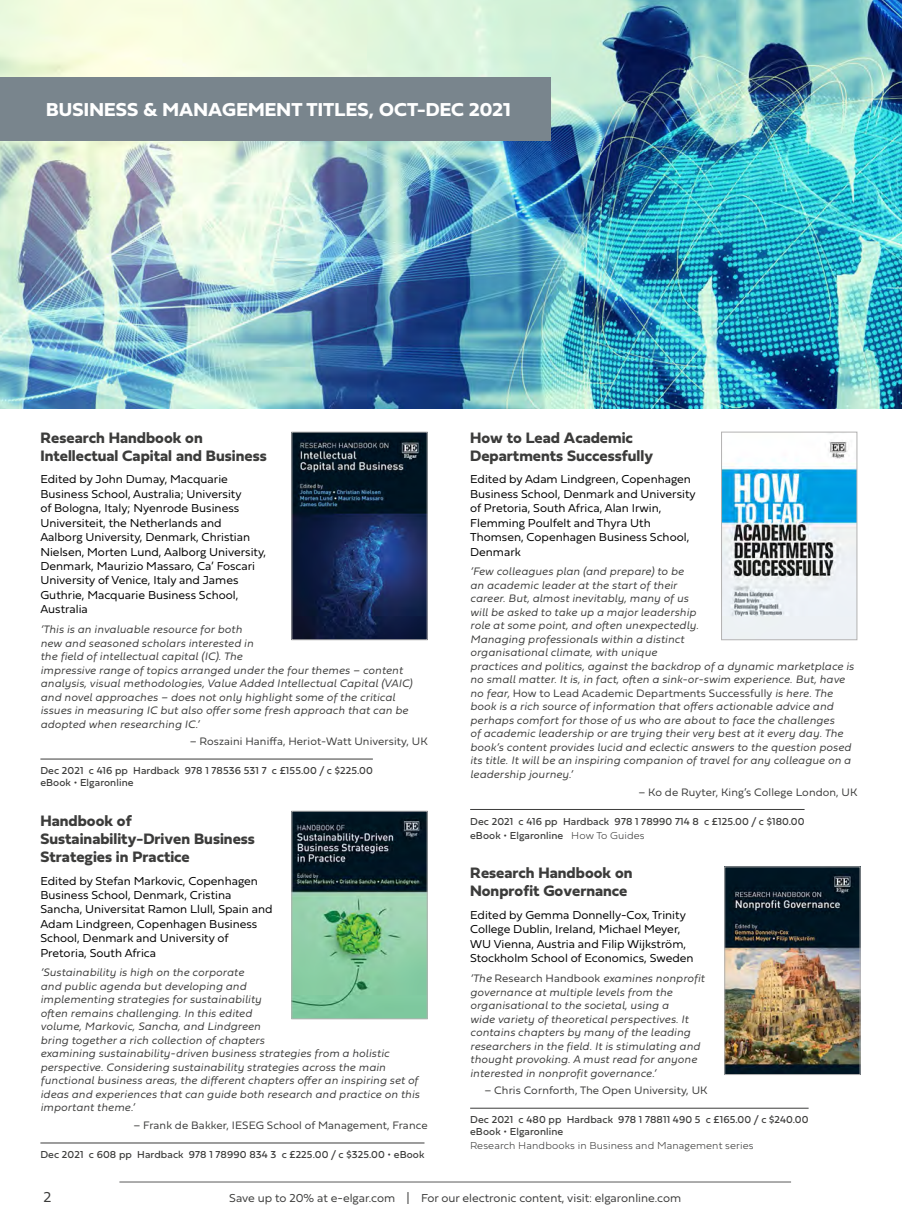
<style>
.page{position:relative;width:902px;height:1225px;background:#fff}
.page>*{position:absolute;margin:0;border:0;box-sizing:border-box;transform-origin:0 0}
.t1{font:700 19.5px "Fieldwork Hum";letter-spacing:.01em;color:#fff}
.t2{font:700 15.75px/18px "Fieldwork Hum";color:#3c3c3b}
.t3{font:15px "Fieldwork Hum Light";color:#3c3c3b}
.t4{font:12px/14.4px "Fieldwork Hum Light";color:#000}
.t5{font:12px "Fieldwork Hum Light";color:#3c3c3b}
.t6{font:italic 300 11.25px/13.5px "Fieldwork";letter-spacing:.01em;color:#3c3c3b}
.t7{font:11.25px "Fieldwork Hum Light";letter-spacing:.01em;color:#3c3c3b}
.t8{font:10.5px/12px "Fieldwork Hum";letter-spacing:.01em;color:#3c3c3b}
.t9{font:100 10.5px "Fieldwork Hum";letter-spacing:.01em;color:#3c3c3b}
.s1{font-family:"Fieldwork";font-weight:300;font-style:italic}
.s2{font-weight:100}
.s3{font-family:"Fieldwork Hum Light";font-weight:400;font-style:normal}
.s4{font-size:18px}
</style>
<div class="page">
<img style="left:0;top:0;width:901px;height:408px">
<hr style="left:119px;top:1181px;width:672px;height:1px;background:#3c3c3b">
<hr style="left:470px;top:809px;width:334px;height:1px;background:#3c3c3b">
<hr style="left:470px;top:1107px;width:338px;height:1px;background:#3c3c3b">
<hr style="left:40px;top:758px;width:333px;height:1px;background:#3c3c3b">
<hr style="left:40px;top:1142px;width:384px;height:1px;background:#3c3c3b">
<img style="left:726px;top:868px;width:132px;height:205px">
<div style="left:724px;top:866px;width:136px;height:209px;border:1px solid #b3b2b2"></div>
<img style="left:293px;top:434px;width:132px;height:204px">
<div style="left:291px;top:432px;width:136px;height:208px;border:1px solid #b3b2b2"></div>
<img style="left:293px;top:813px;width:132px;height:204px">
<div style="left:291px;top:811px;width:136px;height:208px;border:1px solid #b3b2b2"></div>
<img style="left:723px;top:441px;width:132px;height:197px">
<div style="left:721px;top:432px;width:136px;height:208px;border:1px solid #b3b2b2"></div>
<div style="left:0;top:77px;width:550px;height:63px;background:#79858d"></div>
<h1 class="t1" style="left:46px;top:94px;width:466px">BUSINESS &amp; MANAGEMENT TITLES, OCT-DEC 2021</h1>
<h2 class="t2" style="left:40px;top:428px;width:228px">Research Handbook on<br>Intellectual Capital and Business</h2>
<p class="t4" style="left:40px;top:472px;width:227px">Edited by John Dumay, Macquarie Business School, Australia; University<br>of Bologna, Italy; Nyenrode Business Universiteit, the Netherlands and Aalborg University, Denmark, Christian Nielsen, Morten Lund, Aalborg University, Denmark, Maurizio Massaro, Ca’ Foscari University of Venice, Italy and James Guthrie, Macquarie Business School, Australia</p>
<p class="t6" style="left:40px;top:622px;width:373px">‘This is an invaluable resource for both<br>new and seasoned scholars interested in<br>the field of intellectual capital (IC). The<br>impressive range of topics arranged under the four themes – content analysis, visual methodologies, Value Added Intellectual Capital (VAIC) and novel approaches – does not only highlight some of the critical issues in measuring IC but also offer some fresh approach that can be adopted when researching IC.’</p>
<p class="t7" style="left:190px;top:732px;width:239px">– Roszaini Haniffa, Heriot-Watt University, UK</p>
<p class="t8" style="left:40px;top:764px;width:334px">Dec 2021 c 416 pp Hardback 978 1 78536 531 7 c £155.00 / c $225.00 eBook • Elgaronline</p>
<h2 class="t2" style="left:40px;top:810px;width:216px">Handbook of<br>Sustainability-Driven Business<br>Strategies in Practice</h2>
<p class="t4" style="left:40px;top:872px;width:233px">Edited by Stefan Markovic, Copenhagen Business School, Denmark, Cristina Sancha, Universitat Ramon Llull, Spain and Adam Lindgreen, Copenhagen Business School, Denmark and University of Pretoria, South Africa</p>
<p class="t6" style="left:40px;top:965px;width:380px">‘Sustainability is high on the corporate<br>and public agenda but developing and<br>implementing strategies for sustainability<br>often remains challenging. In this edited<br>volume, Markovic, Sancha, and Lindgreen<br>bring together a rich collection of chapters<br>examining sustainability-driven business strategies from a holistic perspective. Considering sustainability strategies across the main functional business areas, the different chapters offer an inspiring set of ideas and experiences that can guide both research and practice on this important theme.’</p>
<p class="t7" style="left:133px;top:1116px;width:296px">– Frank de Bakker, IESEG School of Management, France</p>
<p class="t8" style="left:40px;top:1148px;width:385px">Dec 2021 c 608 pp Hardback 978 1 78990 834 3 c £225.00 / c $325.00 • eBook</p>
<h2 class="t2" style="left:470px;top:428px;width:184px">How to Lead Academic<br>Departments Successfully</h2>
<p class="t4" style="left:470px;top:472px;width:227px">Edited by Adam Lindgreen, Copenhagen<br>Business School, Denmark and University of Pretoria, South Africa, Alan Irwin,<br>Flemming Poulfelt and Thyra Uth<br>Thomsen, Copenhagen Business School,<br>Denmark</p>
<p class="t6" style="left:470px;top:564px;width:385px">‘Few colleagues plan (and prepare) to be<br>an academic leader at the start of their<br>career. But, almost inevitably, many of us<br>will be asked to take up a major leadership<br>role at some point, and often unexpectedly.<br>Managing professionals within a distinct<br>organisational climate, with unique<br>practices and politics, against the backdrop of a dynamic marketplace is no small matter. It is, in fact, often a sink-or-swim experience. But, have</p>
<p class="t7" style="left:470px;top:684px;width:364px"><span class="s1">no fear,</span> How to Lead Academic Departments Successfully <span class="s1">is here. The</span></p>
<p class="t6" style="left:470px;top:699px;width:382px">book is a rich source of information that offers actionable advice and perhaps comfort for those of us who are about to face the challenges<br>of academic leadership or are trying their very best at it every day. The book’s content provides lucid and eclectic answers to the question posed its title. It will be an inspiring companion of travel for any colleague on a leadership journey.’</p>
<p class="t7" style="left:638px;top:783px;width:220px">– Ko de Ruyter, King’s College London, UK</p>
<p class="t8" style="left:470px;top:813px;width:336px;line-height:14.1px">Dec 2021 c 416 pp Hardback 978 1 78990 714 8 c £125.00 / c $180.00 eBook • Elgaronline <span class="s2">How To Guides</span></p>
<h2 class="t2" style="left:470px;top:863px;width:164px">Research Handbook on<br>Nonprofit Governance</h2>
<p class="t4" style="left:470px;top:907px;width:225px">Edited by Gemma Donnelly-Cox, Trinity College Dublin, Ireland, Michael Meyer, WU Vienna, Austria and Filip Wijkström, Stockholm School of Economics, Sweden</p>
<p class="t6" style="left:470px;top:971px;width:236px">‘The <span class="s3">Research Handbook</span> examines nonprofit governance at multiple levels from the organisational to the societal, using a<br>wide variety of theoretical perspectives. It contains chapters by many of the leading researchers in the field. It is stimulating and thought provoking. A must read for anyone interested in nonprofit governance.’</p>
<p class="t7" style="left:484px;top:1081px;width:225px">– Chris Cornforth, The Open University, UK</p>
<p class="t8" style="left:470px;top:1113px;width:340px">Dec 2021 c 480 pp Hardback 978 1 78811 490 5 c £165.00 / c $240.00 eBook • Elgaronline</p>
<p class="t9" style="left:470px;top:1137px;width:285px">Research Handbooks in Business and Management series</p>
<h3 class="t3" style="left:44px;top:1184px;width:9px">2</h3>
<p class="t5" style="left:229px;top:1188px;width:453px">Save up to 20% at e-elgar.com <span class="s4">I</span> For our electronic content, visit: elgaronline.com</p>
</div>
